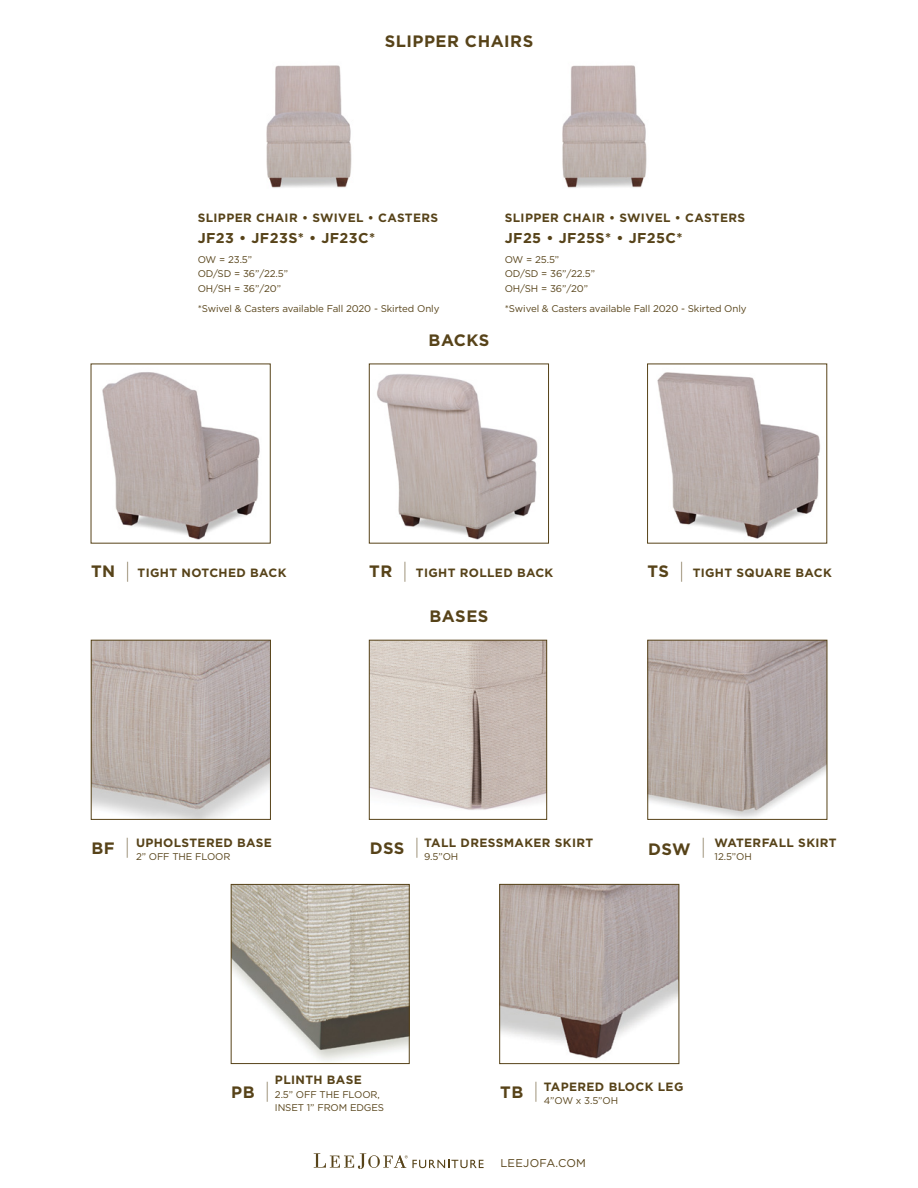
<style>
.page{position:relative;width:918px;height:1188px;background:#fff}
.page>*{position:absolute;margin:0;border:0;box-sizing:border-box;transform-origin:0 0}
.t1{font:21.6px "Gotham HTF";color:#574319;scale:.38 1}
.t2{font:700 16.5px "Gotham HTF";letter-spacing:.03em;color:#574319}
.t3{font:700 14.25px "Gotham HTF";letter-spacing:.03em;color:#574319}
.t4{font:700 12px "Gotham HTF";letter-spacing:.03em;color:#574319}
.t5{font:11.25px "Gotham HTF";letter-spacing:.025em;color:#574319}
.t6{font:9.75px/14.7px "Gotham HTF";letter-spacing:-.01em;color:#574319}
.s1{font-weight:400;font-size:21.6px}
.s2{font-size:16.5px}
</style>
<div class="page">
<svg style="left:314px;top:1153px;width:170px;height:15px"></svg>
<img style="left:501px;top:886px;width:176px;height:173px">
<div style="left:499px;top:884px;width:180px;height:180px;border:1px solid #574319"></div>
<img style="left:377px;top:374px;width:161px;height:166px">
<div style="left:369px;top:364px;width:180px;height:179px;border:1px solid #574319"></div>
<img style="left:102px;top:372px;width:158px;height:168px">
<img style="left:93px;top:642px;width:176px;height:176px">
<div style="left:91px;top:640px;width:180px;height:180px;border:1px solid #574319"></div>
<img style="left:650px;top:642px;width:175px;height:176px">
<div style="left:648px;top:640px;width:179px;height:180px;border:1px solid #574319"></div>
<img style="left:233px;top:886px;width:175px;height:175px">
<div style="left:231px;top:884px;width:179px;height:180px;border:1px solid #574319"></div>
<img style="left:371px;top:642px;width:174px;height:168px">
<div style="left:369px;top:640px;width:178px;height:180px;border:1px solid #574319"></div>
<img style="left:562px;top:65px;width:85px;height:123px">
<img style="left:266px;top:65px;width:86px;height:123px">
<img style="left:657px;top:372px;width:163px;height:167px">
<h2 class="t2" style="left:385px;top:32px;width:150px">SLIPPER CHAIRS</h2>
<p class="t4" style="left:198px;top:211px;width:242px">SLIPPER CHAIR • SWIVEL • CASTERS</p>
<h3 class="t3" style="left:198px;top:229px;width:179px">JF23 • JF23S* • JF23C*</h3>
<h3 class="t3" style="left:505px;top:229px;width:179px">JF25 • JF25S* • JF25C*</h3>
<p class="t4" style="left:505px;top:211px;width:242px">SLIPPER CHAIR • SWIVEL • CASTERS</p>
<p class="t6" style="left:198px;top:252px;width:92px">OW = 23.5”<br>OD/SD = 36”/22.5”<br>OH/SH = 36”/20”</p>
<p class="t6" style="left:198px;top:301px;width:243px">*Swivel &amp; Casters available Fall 2020 - Skirted Only</p>
<h2 class="t2" style="left:429px;top:331px;width:62px">BACKS</h2>
<p class="t6" style="left:505px;top:252px;width:92px">OW = 25.5”<br>OD/SD = 36”/22.5”<br>OH/SH = 36”/20”</p>
<p class="t6" style="left:505px;top:301px;width:243px">*Swivel &amp; Casters available Fall 2020 - Skirted Only</p>
<h2 class="t2" style="left:91px;top:562px;width:40px">TN <span class="s1">|</span></h2>
<h2 class="t2" style="left:369px;top:562px;width:38px">TR <span class="s1">|</span></h2>
<p class="t4" style="left:138px;top:566px;width:150px">TIGHT NOTCHED BACK</p>
<p class="t4" style="left:416px;top:566px;width:139px">TIGHT ROLLED BACK</p>
<h2 class="t2" style="left:430px;top:606px;width:60px">BASES</h2>
<p class="t4" style="left:648px;top:566px;width:186px"><span class="s2">TS</span> <span class="s1">|</span> TIGHT SQUARE BACK</p>
<h2 class="t2" style="left:92px;top:839px;width:39px">BF <span class="s1">|</span></h2>
<p class="t4" style="left:715px;top:836px;width:124px">WATERFALL SKIRT</p>
<h1 class="t1" style="left:416px;top:836px;width:8px">|</h1>
<h1 class="t1" style="left:702px;top:836px;width:8px">|</h1>
<p class="t4" style="left:136px;top:836px;width:137px">UPHOLSTERED BASE</p>
<p class="t6" style="left:136px;top:849px;width:96px">2” OFF THE FLOOR</p>
<p class="t4" style="left:424px;top:836px;width:171px">TALL DRESSMAKER SKIRT</p>
<p class="t6" style="left:370px;top:849px;width:90px"><sup>DSS</sup> 9.5”OH</p>
<h2 class="t2" style="left:648px;top:840px;width:44px">DSW</h2>
<p class="t6" style="left:715px;top:849px;width:39px">12.5”OH</p>
<p class="t4" style="left:275px;top:1073px;width:88px">PLINTH BASE</p>
<p class="t6" style="left:275px;top:1087px;width:111px;line-height:13.5px">2.5” OFF THE FLOOR,<br>INSET 1” FROM EDGES</p>
<h2 class="t2" style="left:231px;top:1083px;width:39px">PB <span class="s1">|</span></h2>
<h2 class="t2" style="left:500px;top:1083px;width:38px">TB <span class="s1">|</span></h2>
<p class="t4" style="left:544px;top:1080px;width:141px">TAPERED BLOCK LEG</p>
<p class="t6" style="left:544px;top:1093px;width:76px">4”OW x 3.5”OH</p>
<p class="t5" style="left:500px;top:1157px;width:87px">LEEJOFA.COM</p>
</div>
